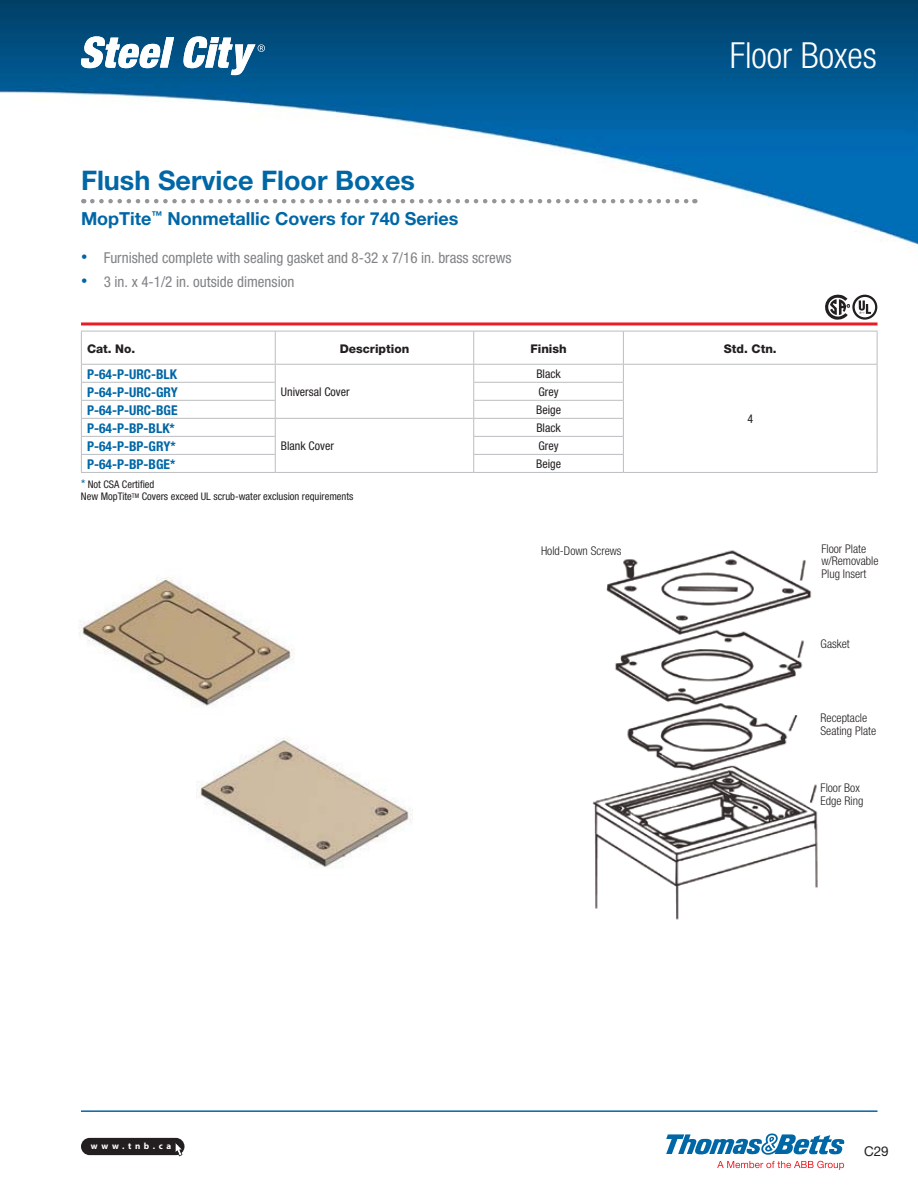
<style>
.page{position:relative;width:918px;height:1188px;background:#fff}
.page>*{position:absolute;margin:0;border:0;box-sizing:border-box;transform-origin:0 0}
.t1{font:300 condensed 36px "Helvetica Neue LT Std";color:#fff}
.t2{font:700 27px "Helvetica Neue LT Std";color:#0067a6}
.t3{font:700 18px "Helvetica Neue LT Std";color:#0067a6}
.t4{font:condensed 15px "Helvetica Neue LT Std";color:#808285}
.t5{font:700 condensed 13.5px "Helvetica Neue LT Std";color:#0067a6}
.t6{font:13.5px "Helvetica Neue LT Std";color:#231f20}
.t7{font:300 condensed 12px/12.8px "Helvetica Neue LT Std";color:#231f20}
.t8{font:condensed 12px "Helvetica Neue LT Std";color:#231f20}
.t9{font:800 12px "Helvetica Neue LT Std";color:#231f20}
.t10{font:condensed 10.5px/12px "Helvetica Neue LT Std";color:#231f20}
.t11{font:700 9px "Myriad Pro";letter-spacing:.4em;color:#fff}
.s1{font-family:"Arial";font-stretch:normal;font-size:18px;color:#0067a6}
.s2{font-size:12px;color:#0067a6}
</style>
<div class="page">
<div style="left:81px;top:1138px;width:103px;height:17px;background:#231f20;border-radius:9px"></div>
<svg style="left:175px;top:1143px;width:8px;height:13px"></svg>
<img style="left:0;top:0;width:918px;height:246px">
<hr style="left:81px;top:1110px;width:797px;height:2px;background:#0067a6">
<img style="left:78px;top:577px;width:216px;height:129px">
<img style="left:196px;top:738px;width:216px;height:129px">
<img style="left:592px;top:550px;width:226px;height:370px">
<svg style="left:825px;top:295px;width:52px;height:25px"></svg>
<svg style="left:717px;top:1161px;width:127px;height:9px"></svg>
<svg style="left:666px;top:1133px;width:178px;height:22px"></svg>
<hr style="left:81px;top:322px;width:797px;height:3px;background:#ed1c24">
<svg style="left:82px;top:332px;width:795px;height:32px"></svg>
<svg style="left:82px;top:365px;width:795px;height:107px"></svg>
<hr style="left:81px;top:331px;width:1px;height:33px;background:#bbbdc0">
<hr style="left:81px;top:331px;width:797px;height:1px;background:#bbbdc0">
<hr style="left:275px;top:331px;width:1px;height:33px;background:#bbbdc0">
<hr style="left:473px;top:331px;width:1px;height:33px;background:#bbbdc0">
<hr style="left:623px;top:331px;width:1px;height:33px;background:#bbbdc0">
<hr style="left:877px;top:331px;width:1px;height:33px;background:#bbbdc0">
<hr style="left:81px;top:364px;width:194px;height:1px;background:#bbbdc0">
<hr style="left:275px;top:364px;width:199px;height:1px;background:#bbbdc0">
<hr style="left:474px;top:364px;width:149px;height:1px;background:#bbbdc0">
<hr style="left:623px;top:364px;width:254px;height:1px;background:#bbbdc0">
<svg style="left:877px;top:365px;width:1px;height:107px"></svg>
<hr style="left:81px;top:382px;width:195px;height:1px;background:#bbbdc0">
<hr style="left:473px;top:382px;width:151px;height:1px;background:#bbbdc0">
<hr style="left:81px;top:400px;width:195px;height:1px;background:#bbbdc0">
<hr style="left:473px;top:400px;width:151px;height:1px;background:#bbbdc0">
<hr style="left:81px;top:418px;width:194px;height:1px;background:#bbbdc0">
<hr style="left:275px;top:418px;width:199px;height:1px;background:#bbbdc0">
<hr style="left:474px;top:418px;width:150px;height:1px;background:#bbbdc0">
<hr style="left:81px;top:436px;width:195px;height:1px;background:#bbbdc0">
<hr style="left:473px;top:436px;width:151px;height:1px;background:#bbbdc0">
<svg style="left:81px;top:365px;width:1px;height:107px"></svg>
<hr style="left:81px;top:454px;width:195px;height:1px;background:#bbbdc0">
<hr style="left:81px;top:472px;width:194px;height:1px;background:#bbbdc0">
<svg style="left:275px;top:365px;width:1px;height:107px"></svg>
<hr style="left:275px;top:472px;width:199px;height:1px;background:#bbbdc0">
<svg style="left:473px;top:365px;width:1px;height:107px"></svg>
<hr style="left:473px;top:454px;width:151px;height:1px;background:#bbbdc0">
<hr style="left:474px;top:472px;width:149px;height:1px;background:#bbbdc0">
<svg style="left:623px;top:365px;width:1px;height:107px"></svg>
<hr style="left:623px;top:472px;width:254px;height:1px;background:#bbbdc0">
<svg style="left:92px;top:199px;width:603px;height:4px"></svg>
<svg style="left:80px;top:36px;width:185px;height:39px"></svg>
<h2 class="t2" style="left:81px;top:171px;width:336px">Flush Service Floor Boxes</h2>
<p class="t3" style="left:81px;top:212px;width:379px">MopTite<sup>™</sup> Nonmetallic Covers for 740 Series</p>
<p class="t4" style="left:81px;top:252px;width:432px"><span class="s1">•</span> Furnished complete with sealing gasket and 8-32 x 7/16 in. brass screws</p>
<p class="t4" style="left:81px;top:276px;width:215px"><span class="s1">•</span> 3 in. x 4-1/2 in. outside dimension</p>
<h1 class="t1" style="left:730px;top:42px;width:149px">Floor Boxes</h1>
<p class="t9" style="left:87px;top:345px;width:50px">Cat. No.</p>
<p class="t9" style="left:340px;top:344px;width:71px">Description</p>
<p class="t9" style="left:530px;top:344px;width:38px">Finish</p>
<p class="t9" style="left:724px;top:344px;width:54px">Std. Ctn.</p>
<p class="t5" style="left:87px;top:369px;width:91px">P-64-P-URC-BLK</p>
<p class="t8" style="left:281px;top:388px;width:70px">Universal Cover</p>
<p class="t8" style="left:536px;top:370px;width:26px">Black</p>
<p class="t5" style="left:87px;top:387px;width:92px">P-64-P-URC-GRY</p>
<p class="t8" style="left:538px;top:388px;width:22px">Grey</p>
<p class="t5" style="left:87px;top:405px;width:92px">P-64-P-URC-BGE</p>
<p class="t8" style="left:536px;top:406px;width:26px">Beige</p>
<p class="t5" style="left:87px;top:423px;width:89px">P-64-P-BP-BLK*</p>
<p class="t8" style="left:281px;top:442px;width:55px">Blank Cover</p>
<p class="t8" style="left:747px;top:415px;width:7px">4</p>
<p class="t8" style="left:536px;top:424px;width:26px">Black</p>
<p class="t5" style="left:87px;top:441px;width:90px">P-64-P-BP-GRY*</p>
<p class="t8" style="left:538px;top:442px;width:22px">Grey</p>
<p class="t5" style="left:87px;top:459px;width:90px">P-64-P-BP-BGE*</p>
<p class="t8" style="left:536px;top:460px;width:26px">Beige</p>
<p class="t10" style="left:81px;top:480px;width:274px"><span class="s2">*</span> Not CSA Certified<br>New MopTite<sup>TM</sup> Covers exceed UL scrub-water exclusion requirements</p>
<p class="t11" style="left:91px;top:1141px;width:82px">www.tnb.ca</p>
<p class="t7" style="left:541px;top:545px;width:82px">Hold-Down Screws</p>
<p class="t7" style="left:821px;top:544px;width:59px">Floor Plate w/Removable<br>Plug Insert</p>
<p class="t7" style="left:821px;top:639px;width:31px">Gasket</p>
<p class="t7" style="left:821px;top:713px;width:57px">Receptacle<br>Seating Plate</p>
<p class="t7" style="left:821px;top:783px;width:44px">Floor Box<br>Edge Ring</p>
<p class="t6" style="left:864px;top:1144px;width:26px">C29</p>
</div>
